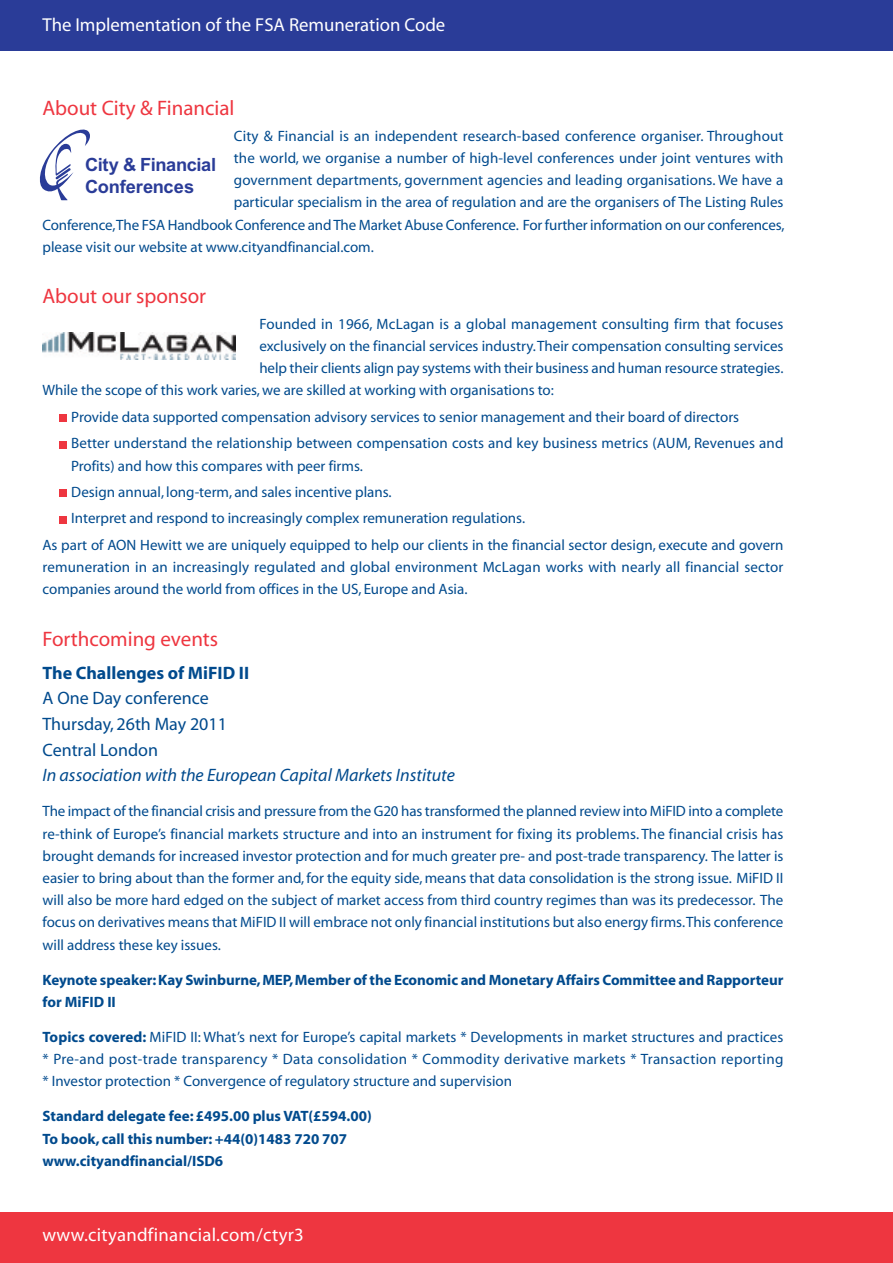
<style>
.page{position:relative;width:893px;height:1263px;background:#fff}
.page>*{position:absolute;margin:0;border:0;box-sizing:border-box;transform-origin:0 0}
.t1{font:21px "Myriad";color:#ee3640}
.t2{font:18.75px "Myriad";color:#fff}
.t3{font:700 18.3px/21.9px "Arial";letter-spacing:-.015em;color:#2a3c98}
.t4{font:italic 18px "Myriad";color:#004a8d}
.t5{font:18px/25.7px "Myriad";color:#004a8d}
.t6{font:700 18px "Myriad";color:#004a8d}
.t7{font:15px/22.2px "Myriad";color:#004a8d}
.t8{font:700 15px/22.2px "Myriad";color:#004a8d}
.s1{font-weight:700}
</style>
<div class="page">
<svg style="left:39px;top:129px;width:51px;height:71px"></svg>
<img style="left:43px;top:333px;width:193px;height:27px">
<div style="left:0;top:0;width:893px;height:51px;background:#2a3c98"></div>
<div style="left:60px;top:516px;width:7px;height:7px;background:#ee3640"></div>
<div style="left:60px;top:490px;width:7px;height:7px;background:#ee3640"></div>
<div style="left:60px;top:441px;width:7px;height:7px;background:#ee3640"></div>
<div style="left:60px;top:415px;width:7px;height:7px;background:#ee3640"></div>
<div style="left:0;top:1212px;width:893px;height:51px;background:#ee3640"></div>
<p class="t2" style="left:43px;top:18px;width:404px">The Implementation of the FSA Remuneration Code</p>
<h1 class="t1" style="left:43px;top:100px;width:193px">About City &amp; Financial</h1>
<p class="t7" style="left:234px;top:126px;width:551px">City &amp; Financial is an independent research-based conference organiser. Throughout</p>
<p class="t7" style="left:234px;top:148px;width:551px">the world, we organise a number of high-level conferences under joint ventures with</p>
<p class="t7" style="left:234px;top:170px;width:551px">government departments, government agencies and leading organisations. We have a</p>
<p class="t7" style="left:234px;top:192px;width:551px">particular specialism in the area of regulation and are the organisers of The Listing Rules</p>
<p class="t7" style="left:43px;top:215px;width:743px">Conference,The FSA Handbook Conference andThe Market Abuse Conference. For further information on our conferences,</p>
<p class="t7" style="left:43px;top:237px;width:333px">please visit our website at www.cityandfinancial.com.</p>
<h1 class="t1" style="left:43px;top:288px;width:165px">About our sponsor</h1>
<p class="t7" style="left:259px;top:314px;width:526px">Founded in 1966, McLagan is a global management consulting firm that focuses</p>
<p class="t7" style="left:259px;top:336px;width:526px">exclusively on the financial services industry.Their compensation consulting services</p>
<p class="t7" style="left:259px;top:358px;width:525px">help their clients align pay systems with their business and human resource strategies.</p>
<p class="t7" style="left:43px;top:380px;width:513px">While the scope of this work varies,we are skilled at working with organisations to:</p>
<p class="t7" style="left:71px;top:405px;width:714px;line-height:26.4px">Provide data supported compensation advisory services to senior management and their board of directors<br>Better understand the relationship between compensation costs and key business metrics (AUM, Revenues and</p>
<p class="t7" style="left:71px;top:456px;width:293px">Profits) and how this compares with peer firms.</p>
<p class="t7" style="left:71px;top:482px;width:322px">Design annual, long-term, and sales incentive plans.</p>
<p class="t7" style="left:71px;top:509px;width:455px">Interpret and respond to increasingly complex remuneration regulations.</p>
<p class="t7" style="left:43px;top:535px;width:742px">As part of AON Hewitt we are uniquely equipped to help our clients in the financial sector design, execute and govern</p>
<p class="t7" style="left:43px;top:557px;width:742px">remuneration in an increasingly regulated and global environment McLagan works with nearly all financial sector companies around the world from offices in the US, Europe and Asia.</p>
<h1 class="t1" style="left:43px;top:631px;width:177px">Forthcoming events</h1>
<p class="t6" style="left:43px;top:666px;width:208px">The Challenges of MiFID II</p>
<p class="t5" style="left:43px;top:687px;width:186px">A One Day conference<br>Thursday, 26th May 2011<br>Central London</p>
<p class="t4" style="left:43px;top:768px;width:414px">In association with the European Capital Markets Institute</p>
<p class="t7" style="left:43px;top:801px;width:742px;text-align:justify">The impact of the financial crisis and pressure from the G20 has transformed the planned review into MiFID into a complete re-think of Europe’s financial markets structure and into an instrument for fixing its problems. The financial crisis has brought demands for increased investor protection and for much greater pre- and post-trade transparency. The latter is easier to bring about than the former and, for the equity side, means that data consolidation is the strong issue. MiFID II will also be more hard edged on the subject of market access from third country regimes than was its predecessor. The focus on derivatives means that MiFID II will embrace not only financial institutions but also energy firms.This conference will address these key issues.</p>
<p class="t8" style="left:43px;top:970px;width:742px">Keynote speaker:Kay Swinburne,MEP,Member of the Economic and Monetary Affairs Committee and Rapporteur for MiFID II</p>
<p class="t7" style="left:43px;top:1027px;width:742px;text-align:justify"><span class="s1">Topics covered:</span> MiFID II: What’s next for Europe’s capital markets * Developments in market structures and practices * Pre-and post-trade transparency * Data consolidation * Commodity derivative markets * Transaction reporting * Investor protection * Convergence of regulatory structure and supervision</p>
<p class="t8" style="left:43px;top:1106px;width:331px">Standard delegate fee: £495.00 plus VAT(£594.00)<br>To book, call this number: +44(0)1483 720 707 www.cityandfinancial/ISD6</p>
<p class="t3" style="left:85px;top:153px;width:133px">City &amp; Financial<br>Conferences</p>
<p class="t2" style="left:43px;top:1228px;width:263px">www.cityandfinancial.com/ctyr3</p>
</div>
